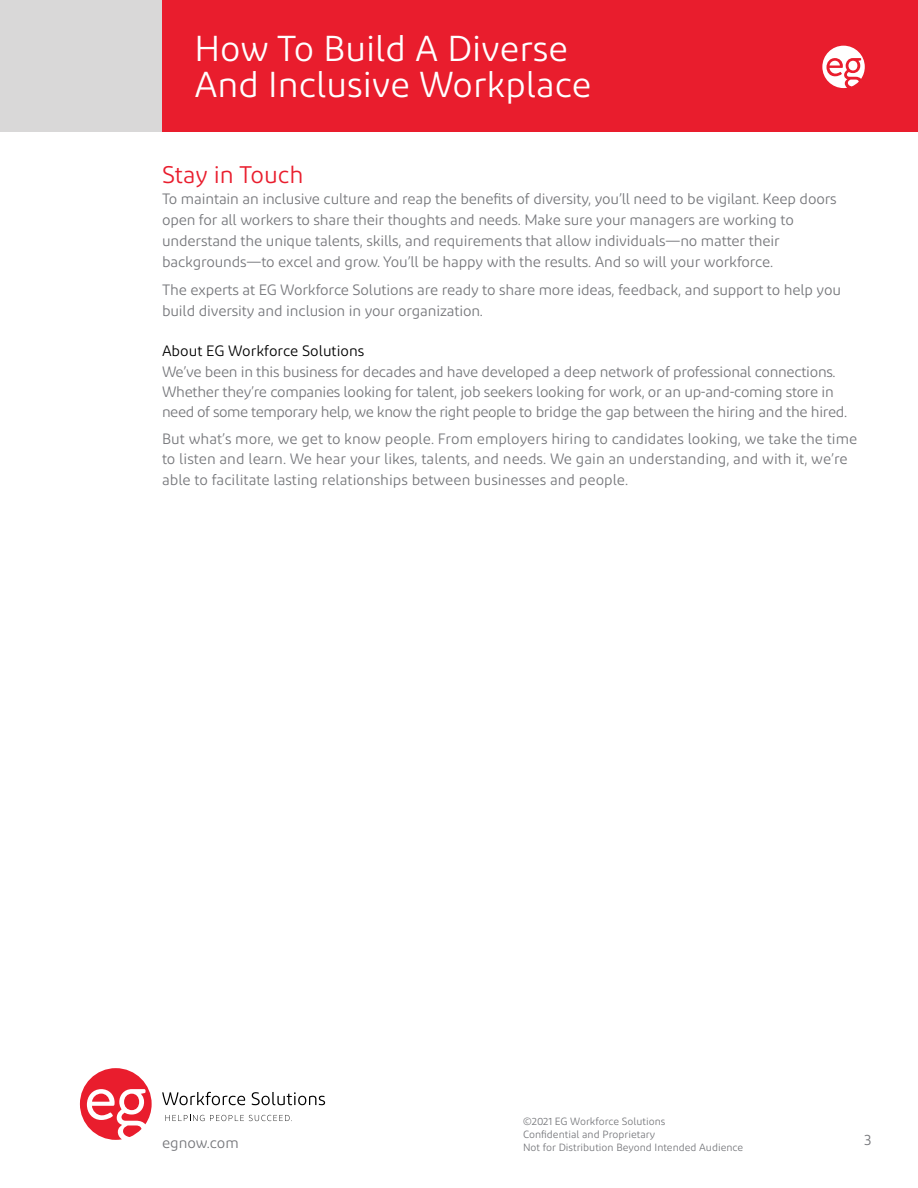
<style>
.page{position:relative;width:918px;height:1188px;background:#fff}
.page>*{position:absolute;margin:0;border:0;box-sizing:border-box;transform-origin:0 0}
.t1{font:36px/36px "Diodrum";color:#fff}
.t2{font:24px "Diodrum";color:#e91d2d}
.t3{font:15px/21px "Diodrum";letter-spacing:-.01em;color:#76777b}
.t4{font:15px "Diodrum";color:#000}
.t5{font:10.5px/12.6px "Diodrum";color:#76777b}
</style>
<div class="page">
<div style="left:162px;top:0;width:756px;height:132px;background:#e91d2d"></div>
<div style="left:0;top:0;width:162px;height:132px;background:#d9d8d8"></div>
<svg style="left:822px;top:46px;width:43px;height:42px"></svg>
<div style="left:848px;top:61px;width:9px;height:9px;background:#fff;border-radius:50%"></div>
<svg style="left:162px;top:1092px;width:83px;height:13px"></svg>
<svg style="left:252px;top:1092px;width:73px;height:13px"></svg>
<svg style="left:165px;top:1115px;width:39px;height:6px"></svg>
<svg style="left:210px;top:1115px;width:82px;height:6px"></svg>
<svg style="left:80px;top:1068px;width:72px;height:72px"></svg>
<div style="left:124px;top:1094px;width:15px;height:16px;background:#e91d2d;border-radius:50%"></div>
<h1 class="t1" style="left:194px;top:30px;width:399px">How To Build A Diverse<br>And Inclusive Workplace</h1>
<h2 class="t2" style="left:162px;top:160px;width:143px">Stay in Touch</h2>
<p class="t3" style="left:162px;top:188px;width:676px">To maintain an inclusive culture and reap the benefits of diversity, you’ll need to be vigilant. Keep doors open for all workers to share their thoughts and needs. Make sure your managers are working to understand the unique talents, skills, and requirements that allow individuals—no matter their backgrounds—to excel and grow. You’ll be happy with the results. And so will your workforce.</p>
<p class="t3" style="left:162px;top:279px;width:681px">The experts at EG Workforce Solutions are ready to share more ideas, feedback, and support to help you build diversity and inclusion in your organization.</p>
<p class="t4" style="left:162px;top:342px;width:204px">About EG Workforce Solutions</p>
<p class="t3" style="left:162px;top:361px;width:687px;line-height:20.2px">We’ve been in this business for decades and have developed a deep network of professional connections.<br>Whether they’re companies looking for talent, job seekers looking for work, or an up-and-coming store in need of some temporary help, we know the right people to bridge the gap between the hiring and the hired.</p>
<p class="t3" style="left:162px;top:429px;width:697px;line-height:20.2px">But what’s more, we get to know people. From employers hiring to candidates looking, we take the time to listen and learn. We hear your likes, talents, and needs. We gain an understanding, and with it, we’re able to facilitate lasting relationships between businesses and people.</p>
<p class="t3" style="left:162px;top:1132px;width:78px">egnow.com</p>
<p class="t5" style="left:523px;top:1115px;width:222px">©2021 EG Workforce Solutions<br>Confidential and Proprietary<br>Not for Distribution Beyond Intended Audience</p>
<p class="t3" style="left:864px;top:1129px;width:9px">3</p>
</div>
